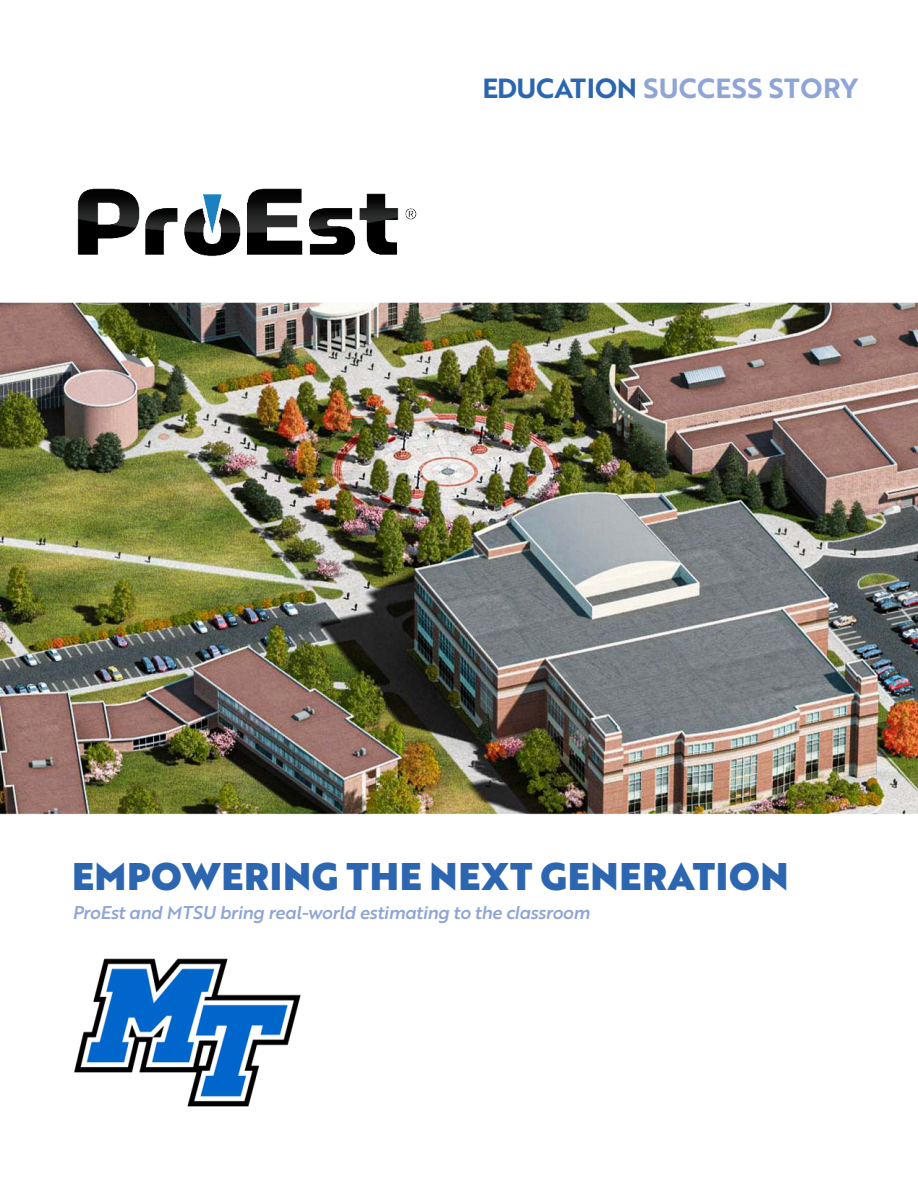
<style>
.page{position:relative;width:918px;height:1188px;background:#fff}
.page>*{position:absolute;margin:0;border:0;box-sizing:border-box;transform-origin:0 0}
.t1{font:37.5px "Brother 1816 Black";letter-spacing:.02em;color:#2d66b0}
.t2{font:27px "Brother 1816 Bold";letter-spacing:.02em;color:#8ea5d5}
.t3{font:18px "Brother 1816 Medium Italic";letter-spacing:-.02em;color:#8ea5d5}
.s1{color:#2d66b0}
</style>
<div class="page">
<img style="left:0;top:302px;width:918px;height:805px">
<img style="left:74px;top:957px;width:228px;height:149px">
<img style="left:0;top:188px;width:498px;height:178px">
<h2 class="t2" style="left:482px;top:77px;width:377px"><span class="s1">EDUCATION</span> SUCCESS STORY</h2>
<h1 class="t1" style="left:72px;top:855px;width:718px">EMPOWERING THE NEXT GENERATION</h1>
<p class="t3" style="left:73px;top:905px;width:519px">ProEst and MTSU bring real-world estimating to the classroom</p>
</div>
